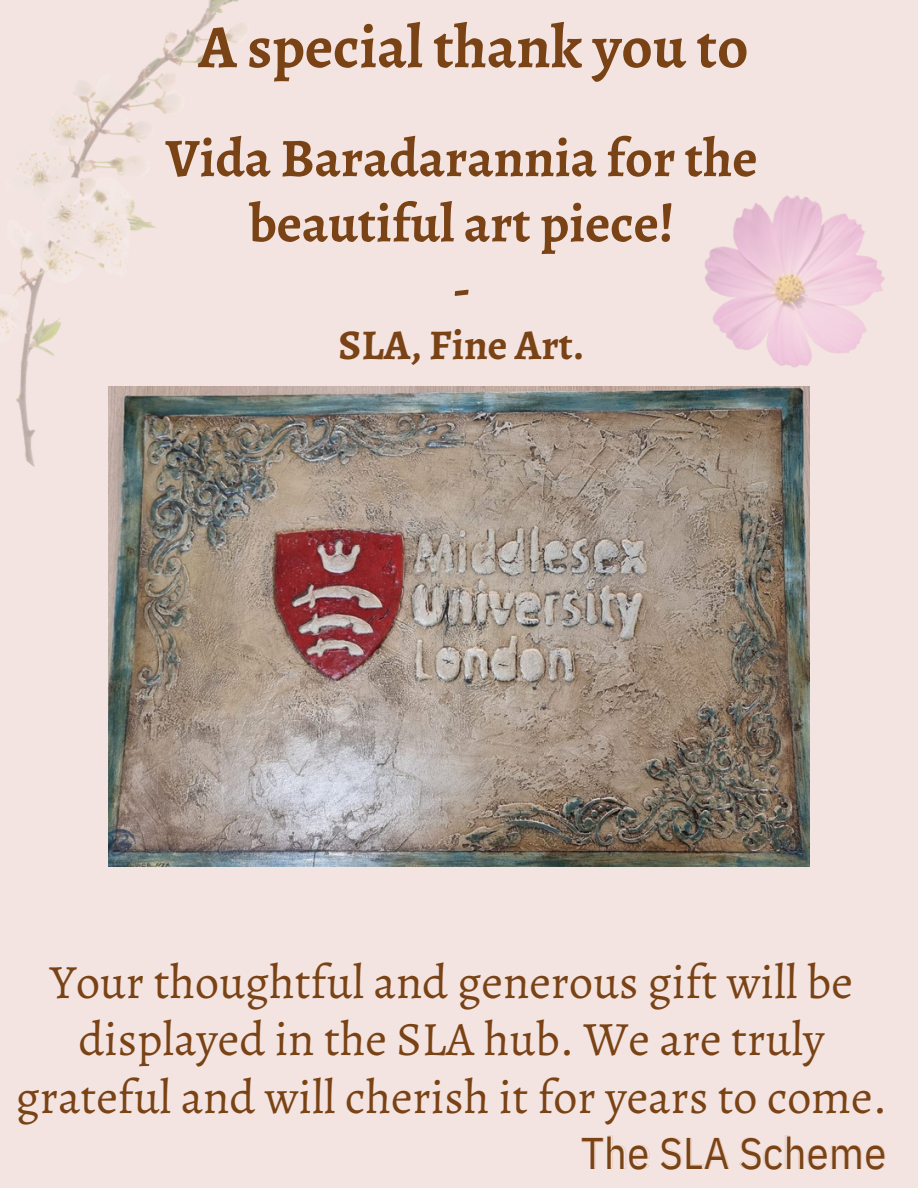
<style>
.page{position:relative;width:918px;height:1188px;background:#f4e4e1}
.page>*{position:absolute;margin:0;border:0;box-sizing:border-box;transform-origin:0 0}
.t1{font:700 61.05px "Alegreya";color:#7a4316}
.t2{font:700 54.45px/65.2px "Alegreya";color:#7a4316;text-align:center}
.t3{font:48px/57.3px "Alegreya";color:#7a4316;text-align:center}
.t4{font:44.25px "IBM Plex Sans Cond";letter-spacing:.01em;color:#7a4316}
.t5{font:700 42.45px "Alegreya";color:#7a4316}
</style>
<div class="page">
<img style="left:109px;top:387px;width:700px;height:480px">
<img style="left:684px;top:195px;width:201px;height:192px">
<img style="left:0;top:0;width:351px;height:468px">
<svg style="left:582px;top:1135px;width:303px;height:34px"></svg>
<h2 class="t1" style="left:198px;top:5px;width:552px">A special thank you to</h2>
<p class="t2" style="left:166px;top:125px;width:593px">Vida Baradarannia for the beautiful art piece!<br>-</p>
<p class="t5" style="left:339px;top:316px;width:247px">SLA, Fine Art.</p>
<h1 class="t3" style="left:16px;top:953px;width:873px">Your thoughtful and generous gift will be displayed in the SLA hub. We are truly grateful and will cherish it for years to come.</h1>
<p class="t4" style="left:581px;top:1124px;width:307px">The SLA Scheme</p>
</div>
